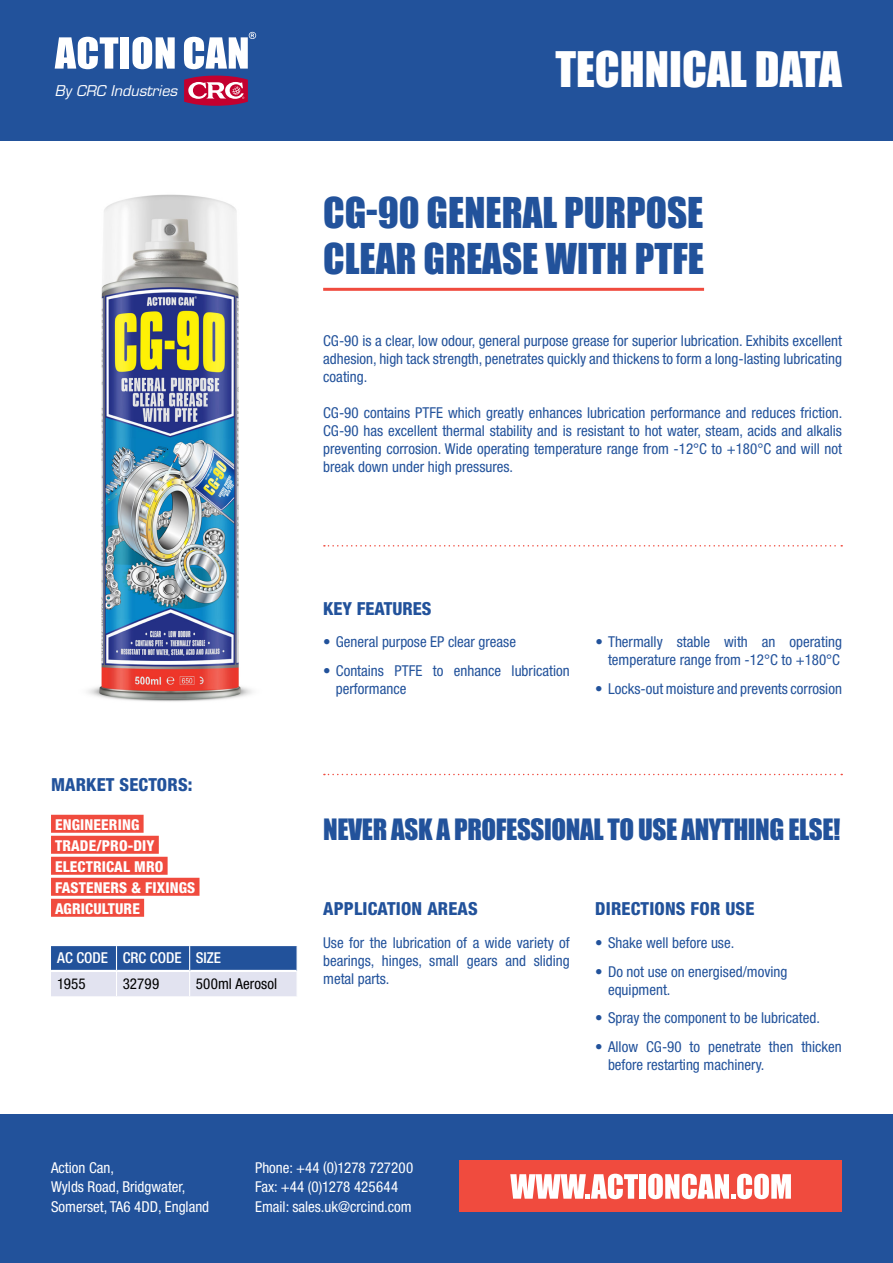
<style>
.page{position:relative;width:893px;height:1263px;background:#fff}
.page>*{position:absolute;margin:0;border:0;box-sizing:border-box;transform-origin:0 0}
.t1{font:45px "Impact";color:#fff}
.t2{font:39px/46.8px "Impact";color:#22529b}
.t3{font:27px "Impact";color:#22529b}
.t4{font:800 condensed 18px "Helvetica Neue LT Std";letter-spacing:.01em;color:#22529b}
.t5{font:condensed 15px/18px "Helvetica Neue LT Std";color:#22529b}
.t6{font:condensed 15px/19.5px "Helvetica Neue LT Std";color:#fff}
.t7{font:800 condensed 15px/21px "Helvetica Neue LT Std";letter-spacing:.01em;color:#fff}
.t8{font:condensed 15px "Helvetica Neue LT Std";letter-spacing:.01em;color:#000}
.t9{font:500 condensed 15px "Helvetica Neue LT Std";color:#fff}
.t10{font:italic 14.55px "Eurostile LT Std";color:#fff}
</style>
<div class="page">
<div style="left:0;top:1114px;width:893px;height:149px;background:#22529b"></div>
<div style="left:459px;top:1161px;width:383px;height:51px;background:#f04b3e"></div>
<svg style="left:510px;top:1174px;width:128px;height:25px"></svg>
<div style="left:639px;top:1174px;width:7px;height:25px;background:#fff"></div>
<svg style="left:648px;top:1174px;width:143px;height:25px"></svg>
<hr style="left:323px;top:288px;width:381px;height:3px;background:#f04b3e">
<svg style="left:324px;top:545px;width:518px;height:1px"></svg>
<svg style="left:324px;top:774px;width:518px;height:1px"></svg>
<img style="left:88px;top:194px;width:164px;height:508px">
<div style="left:51px;top:815px;width:93px;height:18px;background:#f04b3e"></div>
<div style="left:51px;top:836px;width:108px;height:18px;background:#f04b3e"></div>
<div style="left:51px;top:857px;width:117px;height:18px;background:#f04b3e"></div>
<div style="left:51px;top:878px;width:148px;height:18px;background:#f04b3e"></div>
<div style="left:51px;top:899px;width:93px;height:18px;background:#f04b3e"></div>
<svg style="left:51px;top:946px;width:246px;height:50px;background:#89a0c8"></svg>
<div style="left:0;top:0;width:893px;height:140px;background:#22529b"></div>
<svg style="left:55px;top:37px;width:63px;height:32px"></svg>
<div style="left:121px;top:37px;width:8px;height:32px;background:#fff"></div>
<svg style="left:132px;top:37px;width:43px;height:32px"></svg>
<svg style="left:184px;top:32px;width:72px;height:37px"></svg>
<svg style="left:184px;top:76px;width:64px;height:30px;background:#c34369"></svg>
<p class="t10" style="left:55px;top:82px;width:124px">By CRC Industries</p>
<h1 class="t1" style="left:555px;top:34px;width:288px">TECHNICAL DATA</h1>
<h2 class="t2" style="left:323px;top:188px;width:382px">CG-90 GENERAL PURPOSE<br>CLEAR GREASE WITH PTFE</h2>
<p class="t5" style="left:323px;top:332px;width:520px;text-align:justify">CG-90 is a clear, low odour, general purpose grease for superior lubrication. Exhibits excellent adhesion, high tack strength, penetrates quickly and thickens to form a long-lasting lubricating coating.</p>
<p class="t5" style="left:323px;top:404px;width:521px;text-align:justify">CG-90 contains PTFE which greatly enhances lubrication performance and reduces friction.<br>CG-90 has excellent thermal stability and is resistant to hot water, steam, acids and alkalis preventing corrosion. Wide operating temperature range from -12°C to +180°C and will not break down under high pressures.</p>
<p class="t4" style="left:51px;top:773px;width:143px">MARKET SECTORS:</p>
<p class="t7" style="left:55px;top:814px;width:142px">ENGINEERING<br>TRADE/PRO-DIY<br>ELECTRICAL MRO<br>FASTENERS &amp; FIXINGS<br>AGRICULTURE</p>
<p class="t9" style="left:57px;top:949px;width:165px">AC CODE CRC CODE SIZE</p>
<p class="t8" style="left:57px;top:975px;width:30px">1955</p>
<p class="t8" style="left:123px;top:975px;width:38px">32799</p>
<p class="t8" style="left:196px;top:975px;width:83px">500ml Aerosol</p>
<p class="t4" style="left:323px;top:597px;width:110px">KEY FEATURES</p>
<p class="t5" style="left:323px;top:633px;width:194px">• General purpose EP clear grease</p>
<p class="t5" style="left:336px;top:662px;width:235px;text-indent:-13px">• Contains PTFE to enhance lubrication performance</p>
<p class="t5" style="left:595px;top:633px;width:248px;text-align:right">• Thermally stable with an operating temperature range from -12°C to +180°C</p>
<p class="t5" style="left:595px;top:680px;width:248px">• Locks-out moisture and prevents corrosion</p>
<h3 class="t3" style="left:323px;top:809px;width:145px">NEVER ASK APROFESSIONAL</h3>
<h3 class="t3" style="left:608px;top:809px;width:128px">TOUSE ANYTHING</h3>
<h3 class="t3" style="left:788px;top:809px;width:12px">ELSE</h3>
<h3 class="t3" style="left:833px;top:809px;width:9px">!</h3>
<p class="t4" style="left:323px;top:897px;width:41px">APPLICATION</p>
<p class="t4" style="left:427px;top:897px;width:11px">AREAS</p>
<p class="t4" style="left:595px;top:897px;width:10px">DIRECTIONS</p>
<p class="t4" style="left:691px;top:897px;width:45px">FOR USE</p>
<p class="t5" style="left:323px;top:934px;width:248px;text-align:justify">Use for the lubrication of a wide variety of bearings, hinges, small gears and sliding metal parts.</p>
<p class="t5" style="left:595px;top:933px;width:141px">• Shake well before use.</p>
<p class="t5" style="left:608px;top:962px;width:181px;text-indent:-13px">• Do not use on energised/moving equipment.</p>
<p class="t5" style="left:595px;top:1008px;width:226px">• Spray the component to be lubricated.</p>
<p class="t5" style="left:608px;top:1037px;width:235px;text-indent:-13px">• Allow CG-90 to penetrate then thicken before restarting machinery.</p>
<p class="t6" style="left:51px;top:1158px;width:160px">Action Can,<br>Wylds Road, Bridgwater,<br>Somerset, TA6 4DD, England</p>
<p class="t6" style="left:255px;top:1158px;width:160px">Phone: +44 (0)1278 727200<br>Fax: +44 (0)1278 425644<br>Email: sales.uk@crcind.com</p>
</div>
